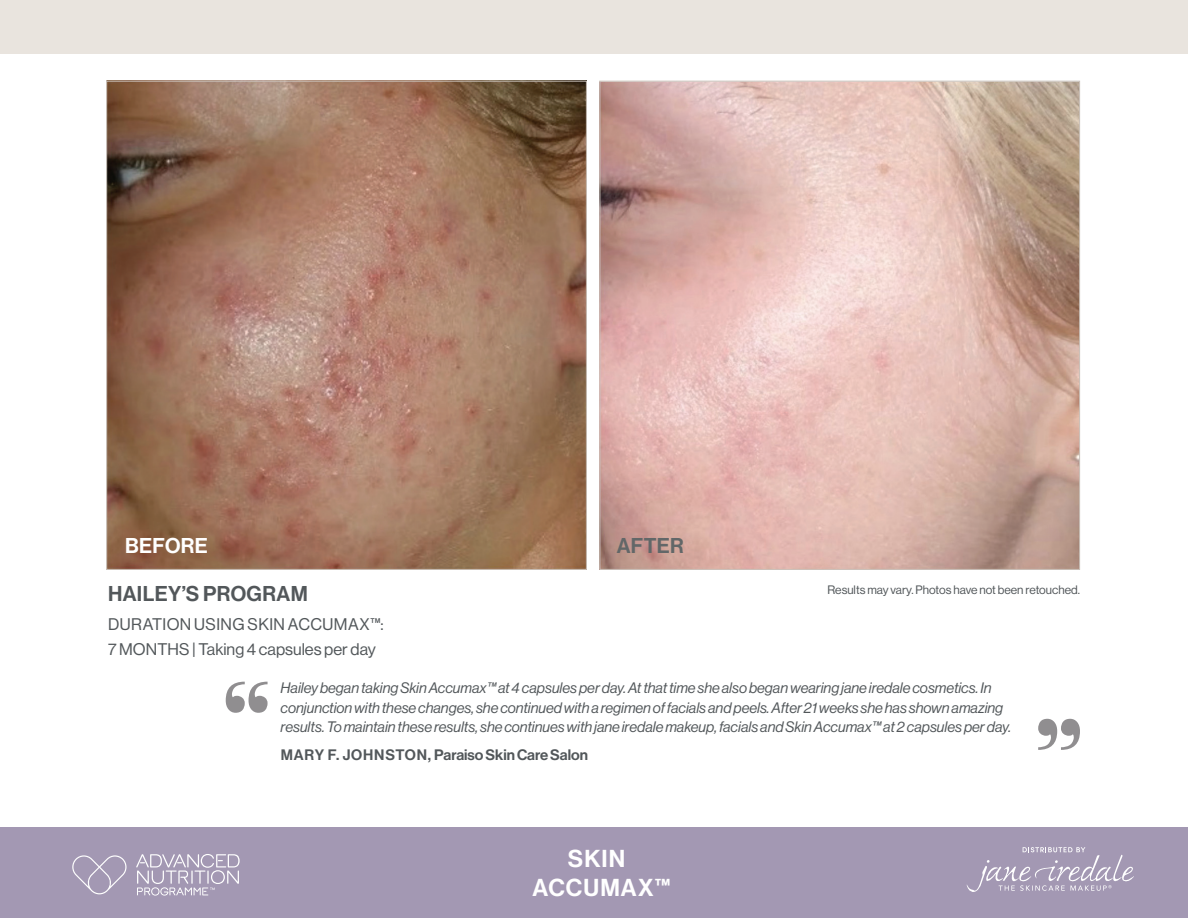
<style>
.page{position:relative;width:1188px;height:918px;background:#fff}
.page>*{position:absolute;margin:0;border:0;box-sizing:border-box;transform-origin:0 0}
.Headline_1_-_IvyPresto{font:24px "N Haas Grotesk DS Pro 65 Md";letter-spacing:.045em;color:#fff}
.Program{font:21px "N Haas Grotesk DS Pro 65 Md";letter-spacing:.015em;color:#52575a}
.t1{font:21px "N Haas Grotesk DS Pro 65 Md";letter-spacing:.015em;color:#fff}
.t2{font:21px "N Haas Grotesk DS Pro 65 Md";letter-spacing:.015em;color:#626768}
.Duration{font:16.5px "N Haas Grotesk DS Pro 55 Rg";letter-spacing:.01em;color:#52575a}
.Quotes{font:14.85px/19.5px "N Haas Grotesk DS Pro 56 It";color:#52575a}
.Quotes-2{font:14.85px "N Haas Grotesk DS Pro 65 Md";color:#52575a}
.t3{font:12px "N Haas Grotesk DS Pro 55 Rg";color:#52575a}
</style>
<div class="page">
<div style="left:0;top:0;width:1188px;height:54px;background:#e9e4de"></div>
<img style="left:108px;top:83px;width:477px;height:485px">
<svg style="left:226px;top:682px;width:42px;height:31px"></svg>
<svg style="left:1038px;top:719px;width:42px;height:31px"></svg>
<img style="left:602px;top:83px;width:476px;height:485px">
<div style="left:0;top:827px;width:1188px;height:91px;background:#a398b3"></div>
<svg style="left:967px;top:847px;width:167px;height:45px"></svg>
<svg style="left:72px;top:855px;width:55px;height:39px"></svg>
<svg style="left:136px;top:854px;width:104px;height:42px"></svg>
<p class="t1" style="left:125px;top:533px;width:84px">BEFORE</p>
<p class="t2" style="left:617px;top:533px;width:69px">AFTER</p>
<p class="t3" style="left:827px;top:583px;width:254px">Results may vary. Photos have not been retouched.</p>
<p class="Program" style="left:108px;top:581px;width:201px">HAILEY’S PROGRAM</p>
<p class="Duration" style="left:108px;top:614px;width:277px">DURATION USING SKIN ACCUMAX™:</p>
<p class="Duration" style="left:108px;top:640px;width:269px">7 MONTHS | Taking 4 capsules per day</p>
<p class="Quotes" style="left:281px;top:678px;width:732px">Hailey began taking Skin Accumax™ at 4 capsules per day. At that time she also began wearing jane iredale cosmetics. In conjunction with these changes, she continued with a regimen of facials and peels. After 21 weeks she has shown amazing results. To maintain these results, she continues with jane iredale makeup, facials and Skin Accumax™ at 2 capsules per day.</p>
<p class="Quotes-2" style="left:281px;top:746px;width:309px">MARY F. JOHNSTON, Paraiso Skin Care Salon</p>
<p class="Headline_1_-_IvyPresto" style="left:568px;top:845px;width:59px">SKIN</p>
<p class="Headline_1_-_IvyPresto" style="left:532px;top:874px;width:140px">ACCUMAX™</p>
</div>
